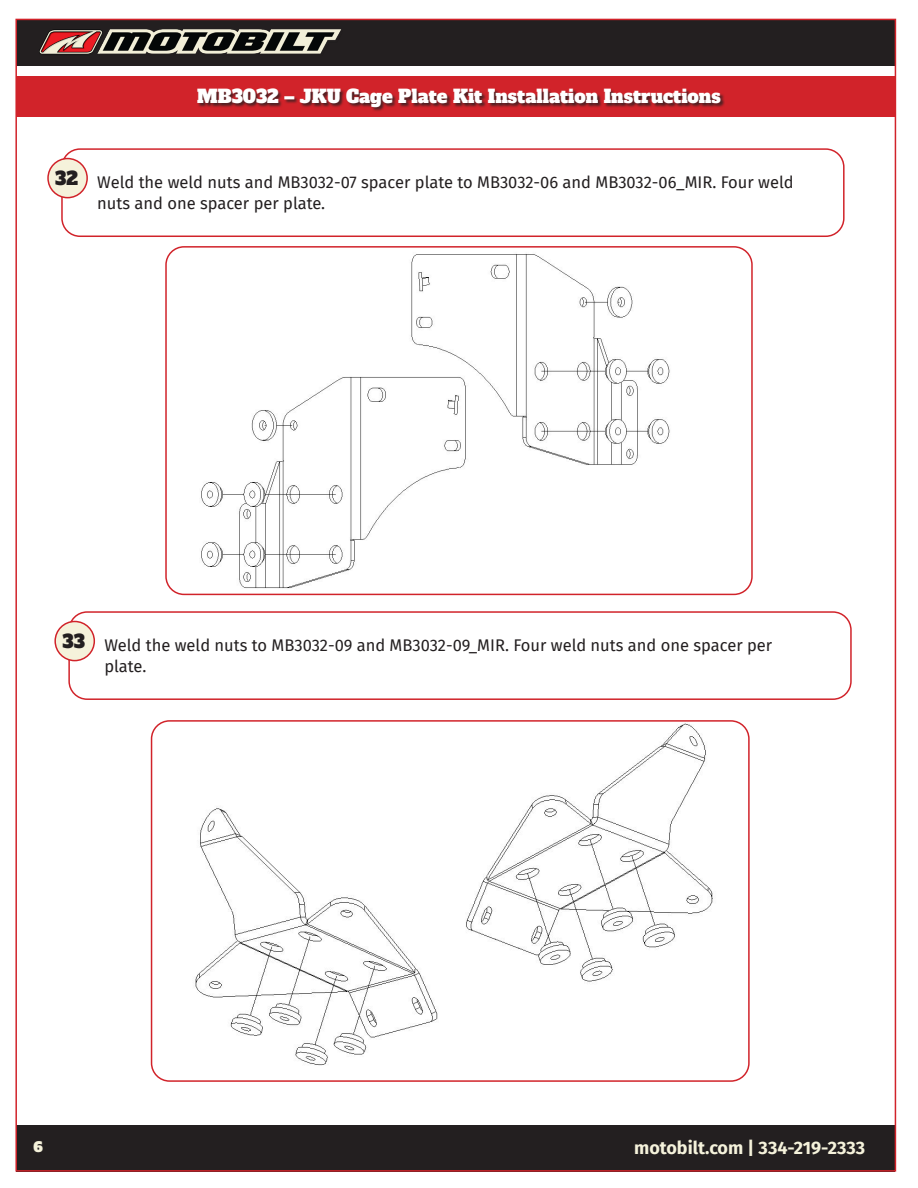
<style>
.page{position:relative;width:918px;height:1188px;background:#fff}
.page>*{position:absolute;margin:0;border:0;box-sizing:border-box;transform-origin:0 0}
.t1{font:18px "Alfa Slab One";color:#fff}
.t2{font:700 18px "Fira Sans";color:#f5f2db}
.t3{font:18px "Alfa Slab One";color:#231f20}
.t4{font:16.5px/21px "Fira Sans";color:#231f20}
.t5{font:13.5px "Alfa Slab One";color:#f5f2db}
</style>
<div class="page">
<div style="left:16px;top:19px;width:880px;height:47px;background:#231f20"></div>
<div style="left:16px;top:1125px;width:879px;height:46px;background:#231f20"></div>
<img style="left:40px;top:29px;width:301px;height:25px">
<div style="left:16px;top:76px;width:880px;height:40px;background:#d1232a"></div>
<div style="left:198px;top:89px;width:527px;height:22px;background:#231f20;opacity:.75"></div>
<div style="left:61px;top:148px;width:784px;height:89px;border:2px solid #d1232a;border-radius:18px"></div>
<div style="left:48px;top:159px;width:39px;height:39px;background:#f5f2db;border-radius:50%"></div>
<div style="left:47px;top:158px;width:41px;height:40px;border:2px solid #d1232a;border-radius:50%"></div>
<img style="left:201px;top:254px;width:469px;height:335px">
<div style="left:165px;top:246px;width:588px;height:349px;border:2px solid #d1232a;border-radius:18px"></div>
<div style="left:68px;top:611px;width:784px;height:89px;border:2px solid #d1232a;border-radius:18px"></div>
<img style="left:195px;top:723px;width:518px;height:343px">
<div style="left:151px;top:720px;width:599px;height:362px;border:2px solid #d1232a;border-radius:18px"></div>
<div style="left:55px;top:621px;width:39px;height:40px;background:#f5f2db;border-radius:50%"></div>
<div style="left:54px;top:621px;width:41px;height:40px;border:2px solid #d1232a;border-radius:50%"></div>
<p class="t1" style="left:197px;top:80px;width:525px">MB3032 – JKU Cage Plate Kit Installation Instructions</p>
<p class="t3" style="left:55px;top:162px;width:24px">32</p>
<p class="t4" style="left:97px;top:171px;width:698px">Weld the weld nuts and MB3032-07 spacer plate to MB3032-06 and MB3032-06_MIR. Four weld nuts and one spacer per plate.</p>
<p class="t3" style="left:63px;top:625px;width:24px">33</p>
<p class="t4" style="left:104px;top:634px;width:669px">Weld the weld nuts to MB3032-09 and MB3032-09_MIR. Four weld nuts and one spacer per plate.</p>
<p class="t5" style="left:33px;top:1135px;width:11px">6</p>
<p class="t2" style="left:634px;top:1132px;width:232px">motobilt.com | 334-219-2333</p>
</div>
